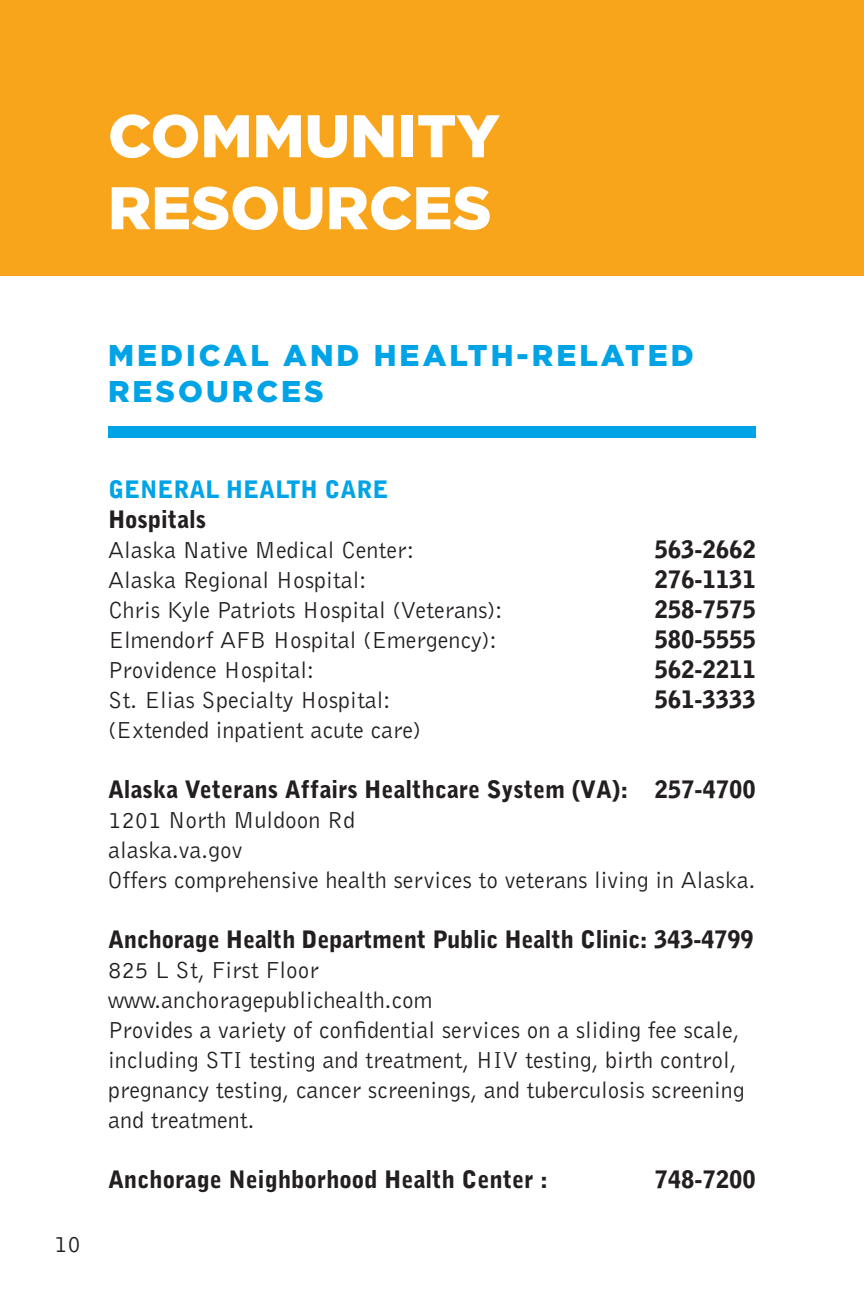
<style>
.page{position:relative;width:864px;height:1296px;background:#fff}
.page>*{position:absolute;margin:0;border:0;box-sizing:border-box;transform-origin:0 0}
.t1{font:900 60px/72px "Gotham HTF";color:#fff}
.t2{font:900 30px/36px "Gotham HTF";letter-spacing:.1em;color:#00a4e6}
.t3{font:24px/30px "Bell Gothic BT";color:#231f20}
.t4{font:900 24px "Bell Gothic BT";color:#231f20}
.t5{font:900 24px "Bell Gothic BT";color:#00a4e6}
</style>
<div class="page">
<div style="left:0;top:0;width:864px;height:275px;background:#f9a51b"></div>
<div style="left:108px;top:426px;width:648px;height:12px;background:#00a4e6"></div>
<h1 class="t1" style="left:108px;top:99px;width:393px">COMMUNITY<br>RESOURCES</h1>
<p class="t2" style="left:108px;top:336px;width:587px">MEDICAL AND HEALTH-RELATED<br>RESOURCES</p>
<p class="t3" style="left:54px;top:1228px;width:28px">10</p>
<p class="t5" style="left:108px;top:474px;width:282px">GENERAL HEALTH CARE</p>
<p class="t4" style="left:108px;top:504px;width:100px">Hospitals</p>
<p class="t3" style="left:108px;top:534px;width:307px">Alaska Native Medical Center:</p>
<p class="t4" style="left:655px;top:534px;width:103px">563-2662</p>
<p class="t3" style="left:108px;top:564px;width:260px">Alaska Regional Hospital:</p>
<p class="t4" style="left:655px;top:564px;width:103px">276-1131</p>
<p class="t3" style="left:108px;top:594px;width:396px">Chris Kyle Patriots Hospital (Veterans):</p>
<p class="t4" style="left:655px;top:594px;width:103px">258-7575</p>
<p class="t3" style="left:108px;top:624px;width:390px">Elmendorf AFB Hospital (Emergency):</p>
<p class="t4" style="left:655px;top:624px;width:103px">580-5555</p>
<p class="t3" style="left:108px;top:654px;width:207px">Providence Hospital:</p>
<p class="t4" style="left:655px;top:654px;width:103px">562-2211</p>
<p class="t3" style="left:108px;top:684px;width:284px">St. Elias Specialty Hospital:</p>
<p class="t4" style="left:655px;top:684px;width:103px">561-3333</p>
<p class="t3" style="left:108px;top:714px;width:315px">(Extended inpatient acute care)</p>
<p class="t4" style="left:108px;top:774px;width:649px">Alaska Veterans Affairs Healthcare System (VA): 257-4700</p>
<p class="t3" style="left:108px;top:804px;width:649px">1201 North Muldoon Rd<br>alaska.va.gov<br>Offers comprehensive health services to veterans living in Alaska.</p>
<p class="t4" style="left:108px;top:924px;width:647px">Anchorage Health Department Public Health Clinic: 343-4799</p>
<p class="t3" style="left:108px;top:954px;width:638px">825 L St, First Floor<br>www.anchoragepublichealth.com<br>Provides a variety of confidential services on a sliding fee scale, including STI testing and treatment, HIV testing, birth control, pregnancy testing, cancer screenings, and tuberculosis screening and treatment.</p>
<p class="t4" style="left:108px;top:1164px;width:441px">Anchorage Neighborhood Health Center :</p>
<p class="t4" style="left:655px;top:1164px;width:103px">748-7200</p>
</div>
